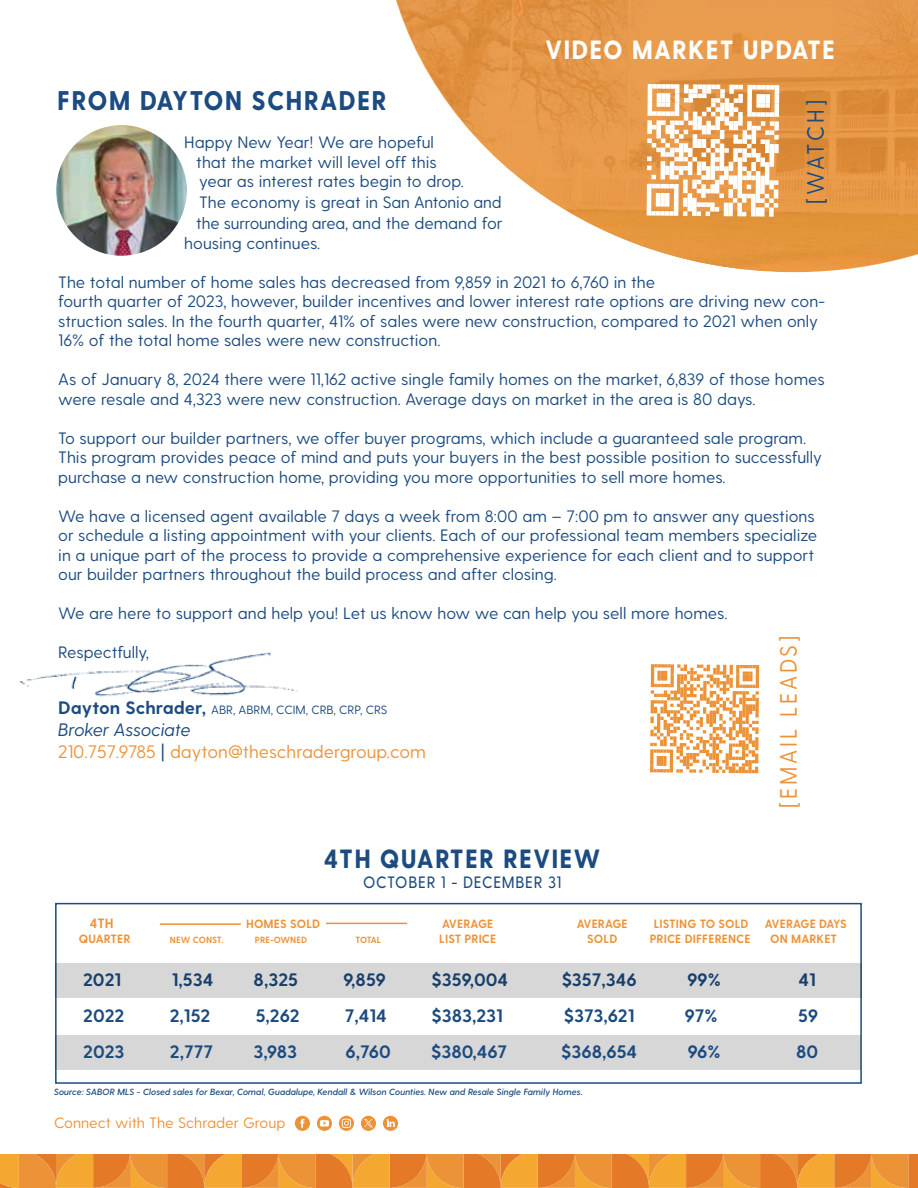
<style>
.page{position:relative;width:918px;height:1188px;background:#fff}
.page>*{position:absolute;margin:0;border:0;box-sizing:border-box;transform-origin:0 0}
.t1{font:800 27px "Greycliff CF";letter-spacing:.05em;color:#1c4b80;scale:.91 1}
.t2{font:800 26.4px "Greycliff CF";letter-spacing:.05em;color:#fff;scale:.91 1}
.t3{font:800 26.4px "Greycliff CF";letter-spacing:.05em;color:#1c4b80;scale:.91 1}
.t4{font:23.7px "Greycliff CF";letter-spacing:.125em;color:#ed9337;scale:.91 1}
.t5{font:23.7px "Greycliff CF";letter-spacing:.075em;color:#1c4b80;scale:.91 1}
.t6{font:700 18px "Greycliff CF";color:#1c4b80}
.t7{font:18px/21.6px "Greycliff CF";color:#ed9337}
.t8{font:16.5px/19.5px "Greycliff CF";color:#1c4b80}
.t9{font:500 16.5px "Greycliff CF";letter-spacing:.05em;color:#1c4b80;scale:.91 1}
.t10{font:15px "Greycliff CF";color:#ed9337}
.t11{font:700 13.5px "Greycliff CF";color:#ed9337;scale:.96 1}
.t12{font:700 12px "Greycliff CF";letter-spacing:.01em;color:#ed9337;scale:.96 1}
.t13{font:12px "Greycliff CF";color:#1c4b80}
.t14{font:700 12px "Greycliff CF";letter-spacing:-.04em;color:#ed9337;scale:.96 1}
.t15{font:italic 600 9px "Greycliff CF";color:#1c4b80}
.t16{font:700 9px "Greycliff CF";color:#ed9337;scale:.96 1}
.s1{font-weight:700;font-size:18px}
.s2{font-style:italic;color:#1c4b80}
.s3{color:#1c4b80}
</style>
<div class="page">
<div style="left:55px;top:903px;width:807px;height:181px;border:2px solid #1c4b80"></div>
<div style="left:55px;top:1036px;width:806px;height:34px;background:#d7d7d7"></div>
<svg style="left:0;top:1154px;width:918px;height:34px"></svg>
<svg style="left:396px;top:0;width:522px;height:272px;fill:#e89a4a"></svg>
<img style="left:56px;top:125px;width:131px;height:131px;border-radius:65px">
<img style="left:19px;top:652px;width:279px;height:45px">
<svg style="left:647px;top:84px;width:132px;height:132px"></svg>
<svg style="left:295px;top:1116px;width:15px;height:15px"></svg>
<div style="left:383px;top:1116px;width:15px;height:15px;background:#ed9337;border-radius:50%"></div>
<svg style="left:387px;top:1119px;width:8px;height:8px"></svg>
<svg style="left:317px;top:1116px;width:15px;height:15px"></svg>
<svg style="left:320px;top:1120px;width:9px;height:6px"></svg>
<div style="left:361px;top:1116px;width:15px;height:15px;background:#ed9337;border-radius:50%"></div>
<svg style="left:339px;top:1116px;width:15px;height:15px"></svg>
<svg style="left:342px;top:1119px;width:9px;height:9px"></svg>
<svg style="left:364px;top:1119px;width:9px;height:8px"></svg>
<div style="left:55px;top:963px;width:807px;height:34px;background:#d7d7d7"></div>
<svg style="left:650px;top:664px;width:109px;height:109px"></svg>
<hr style="left:326px;top:923px;width:81px;height:1px;background:#ed9337">
<hr style="left:160px;top:923px;width:81px;height:2px;background:#ed9337">
<h2 class="t2" style="left:545px;top:33px;width:320px">VIDEO MARKET UPDATE</h2>
<h1 class="t1" style="left:57px;top:84px;width:364px">FROM DAYTON SCHRADER</h1>
<p class="t8" style="left:196px;top:133px;width:269px;text-indent:-12px">Happy New Year! We are hopeful that the market will level off this year as interest rates begin to drop.</p>
<p class="t8" style="left:196px;top:192px;width:308px;line-height:21px">The economy is great in San Antonio and the surrounding area, and the demand for</p>
<p class="t8" style="left:184px;top:234px;width:137px">housing continues.</p>
<p class="t8" style="left:58px;top:273px;width:769px">The total number of home sales has decreased from 9,859 in 2021 to 6,760 in the<br>fourth quarter of 2023, however, builder incentives and lower interest rate options are driving new con&shy;struction sales. In the fourth quarter, 41% of sales were new construction, compared to 2021 when only 16% of the total home sales were new construction.</p>
<p class="t8" style="left:58px;top:370px;width:768px">As of January 8, 2024 there were 11,162 active single family homes on the market, 6,839 of those homes were resale and 4,323 were new construction. Average days on market in the area is 80 days.</p>
<p class="t8" style="left:58px;top:429px;width:765px">To support our builder partners, we offer buyer programs, which include a guaranteed sale program.<br>This program provides peace of mind and puts your buyers in the best possible position to successfully purchase a new construction home, providing you more opportunities to sell more homes.</p>
<p class="t8" style="left:58px;top:507px;width:761px">We have a licensed agent available 7 days a week from 8:00 am – 7:00 pm to answer any questions or schedule a listing appointment with your clients. Each of our professional team members specialize in a unique part of the process to provide a comprehensive experience for each client and to support our builder partners throughout the build process and after closing.</p>
<p class="t8" style="left:58px;top:604px;width:671px">We are here to support and help you! Let us know how we can help you sell more homes.</p>
<p class="t8" style="left:58px;top:643px;width:92px">Respectfully,</p>
<p class="t13" style="left:58px;top:703px;width:330px"><span class="s1">Dayton Schrader,</span> ABR, ABRM, CCIM, CRB, CRP, CRS</p>
<p class="t7" style="left:58px;top:719px;width:369px"><span class="s2">Broker Associate<br></span>210.757.9785 <span class="s3">|</span> dayton@theschradergroup.com</p>
<h3 class="t5" style="left:802px;top:204px;width:117px;rotate:-90deg">[WATCH]</h3>
<h3 class="t4" style="left:775px;top:808px;width:190px;rotate:-90deg">[EMAIL LEADS]</h3>
<h2 class="t3" style="left:324px;top:843px;width:306px">4TH QUARTER REVIEW</h2>
<p class="t9" style="left:363px;top:872px;width:220px">OCTOBER 1 - DECEMBER 31</p>
<p class="t11" style="left:90px;top:915px;width:27px">4TH</p>
<p class="t12" style="left:246px;top:917px;width:79px">HOMES SOLD</p>
<p class="t12" style="left:442px;top:917px;width:55px">AVERAGE</p>
<p class="t12" style="left:577px;top:917px;width:55px">AVERAGE</p>
<p class="t12" style="left:654px;top:917px;width:100px">LISTING TO SOLD</p>
<p class="t14" style="left:765px;top:917px;width:87px">AVERAGE DAYS</p>
<p class="t12" style="left:79px;top:932px;width:55px">QUARTER</p>
<p class="t16" style="left:170px;top:934px;width:57px">NEW CONST.</p>
<p class="t16" style="left:255px;top:934px;width:56px">PRE-OWNED</p>
<p class="t16" style="left:356px;top:934px;width:28px">TOTAL</p>
<p class="t12" style="left:439px;top:932px;width:61px">LIST PRICE</p>
<p class="t12" style="left:587px;top:932px;width:33px">SOLD</p>
<p class="t12" style="left:650px;top:932px;width:107px">PRICE DIFFERENCE</p>
<p class="t12" style="left:770px;top:932px;width:71px">ON MARKET</p>
<p class="t6" style="left:83px;top:969px;width:40px">2021</p>
<p class="t6" style="left:172px;top:969px;width:43px">1,534</p>
<p class="t6" style="left:254px;top:969px;width:46px">8,325</p>
<p class="t6" style="left:343px;top:969px;width:44px">9,859</p>
<p class="t6" style="left:432px;top:969px;width:78px">$359,004</p>
<p class="t6" style="left:562px;top:969px;width:77px">$357,346</p>
<p class="t6" style="left:688px;top:969px;width:35px">99%</p>
<p class="t6" style="left:798px;top:969px;width:19px">41</p>
<p class="t6" style="left:83px;top:1005px;width:43px">2022</p>
<p class="t6" style="left:170px;top:1005px;width:42px">2,152</p>
<p class="t6" style="left:256px;top:1005px;width:45px">5,262</p>
<p class="t6" style="left:345px;top:1005px;width:44px">7,414</p>
<p class="t6" style="left:432px;top:1005px;width:73px">$383,231</p>
<p class="t6" style="left:564px;top:1005px;width:72px">$373,621</p>
<p class="t6" style="left:685px;top:1005px;width:34px">97%</p>
<p class="t6" style="left:798px;top:1005px;width:21px">59</p>
<p class="t6" style="left:83px;top:1041px;width:43px">2023</p>
<p class="t6" style="left:170px;top:1041px;width:45px">2,777</p>
<p class="t6" style="left:253px;top:1041px;width:45px">3,983</p>
<p class="t6" style="left:345px;top:1041px;width:47px">6,760</p>
<p class="t6" style="left:431px;top:1041px;width:77px">$380,467</p>
<p class="t6" style="left:561px;top:1041px;width:78px">$368,654</p>
<p class="t6" style="left:688px;top:1041px;width:34px">96%</p>
<p class="t6" style="left:796px;top:1041px;width:24px">80</p>
<p class="t15" style="left:54px;top:1087px;width:530px">Source: SABOR MLS - Closed sales for Bexar, Comal, Guadalupe, Kendall &amp; Wilson Counties. New and Resale Single Family Homes.</p>
<p class="t10" style="left:54px;top:1114px;width:233px">Connect with The Schrader Group</p>
</div>
